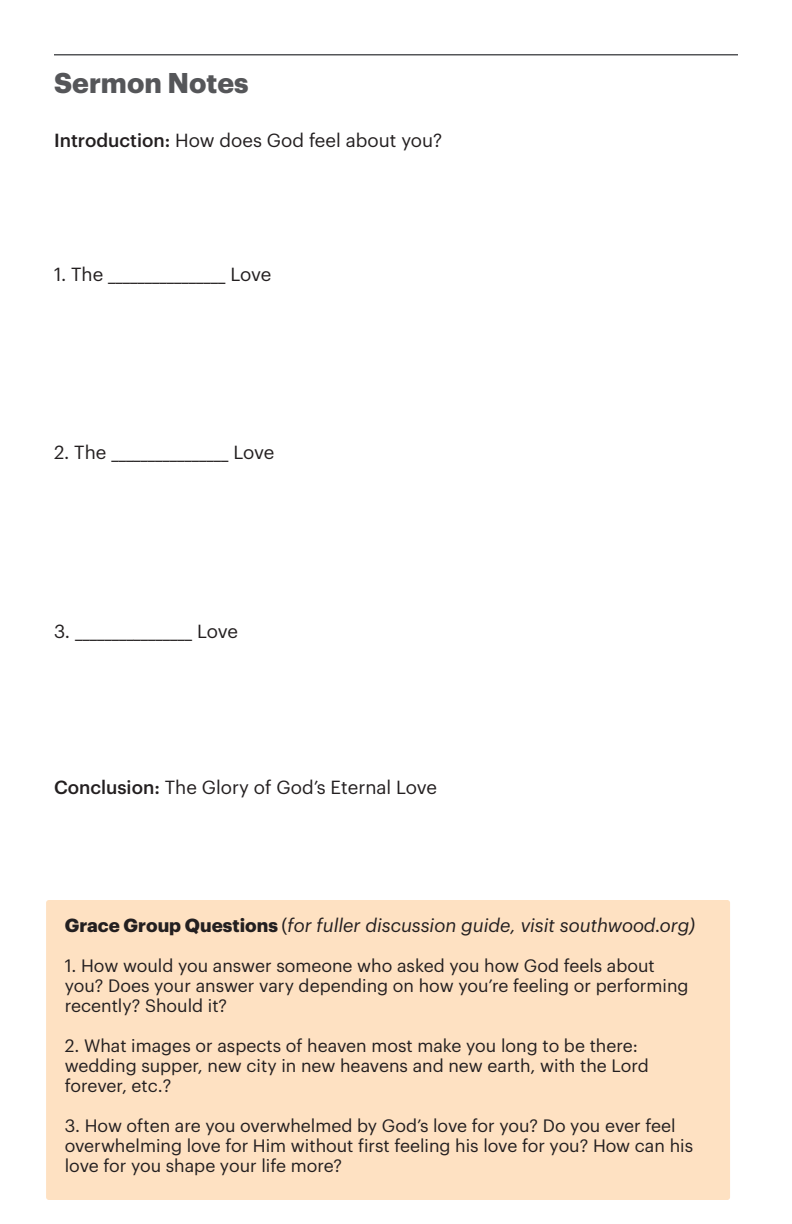
<style>
.page{position:relative;width:792px;height:1224px;background:#fff}
.page>*{position:absolute;margin:0;border:0;box-sizing:border-box;transform-origin:0 0}
.t1{font:700 28px "Graphik";color:#555659}
.t2{font:18.6px "Graphik";color:#231f20}
.t3{font:italic 18.6px "Graphik";color:#231f20}
.t4{font:17.6px/20px "Graphik";color:#231f20}
.s1{font-weight:500}
.s2{font-weight:700;font-style:normal}
.s3{font-style:normal}
</style>
<div class="page">
<div style="left:46px;top:900px;width:684px;height:300px;background:#fee1c2;border-radius:3px"></div>
<hr style="left:54px;top:54px;width:684px;height:2px;background:#555659">
<p class="t1" style="left:54px;top:61px;width:196px">Sermon Notes</p>
<p class="t2" style="left:54px;top:126px;width:390px"><span class="s1">Introduction:</span> How does God feel about you?</p>
<p class="t2" style="left:54px;top:260px;width:219px">1. The ________________ Love</p>
<p class="t2" style="left:54px;top:439px;width:222px">2. The ________________ Love</p>
<p class="t2" style="left:54px;top:617px;width:186px">3. ________________ Love</p>
<p class="t2" style="left:54px;top:774px;width:385px"><span class="s1">Conclusion:</span> The Glory of God’s Eternal Love</p>
<p class="t3" style="left:65px;top:912px;width:632px"><span class="s2">Grace Group Questions</span> <span class="s3">(</span>for fuller discussion guide, visit southwood.org)</p>
<p class="t4" style="left:65px;top:954px;width:625px">1. How would you answer someone who asked you how God feels about you? Does your answer vary depending on how you’re feeling or performing recently? Should it?</p>
<p class="t4" style="left:65px;top:1034px;width:586px">2. What images or aspects of heaven most make you long to be there: wedding supper, new city in new heavens and new earth, with the Lord forever, etc.?</p>
<p class="t4" style="left:65px;top:1114px;width:630px">3. How often are you overwhelmed by God’s love for you? Do you ever feel overwhelming love for Him without first feeling his love for you? How can his love for you shape your life more?</p>
</div>
